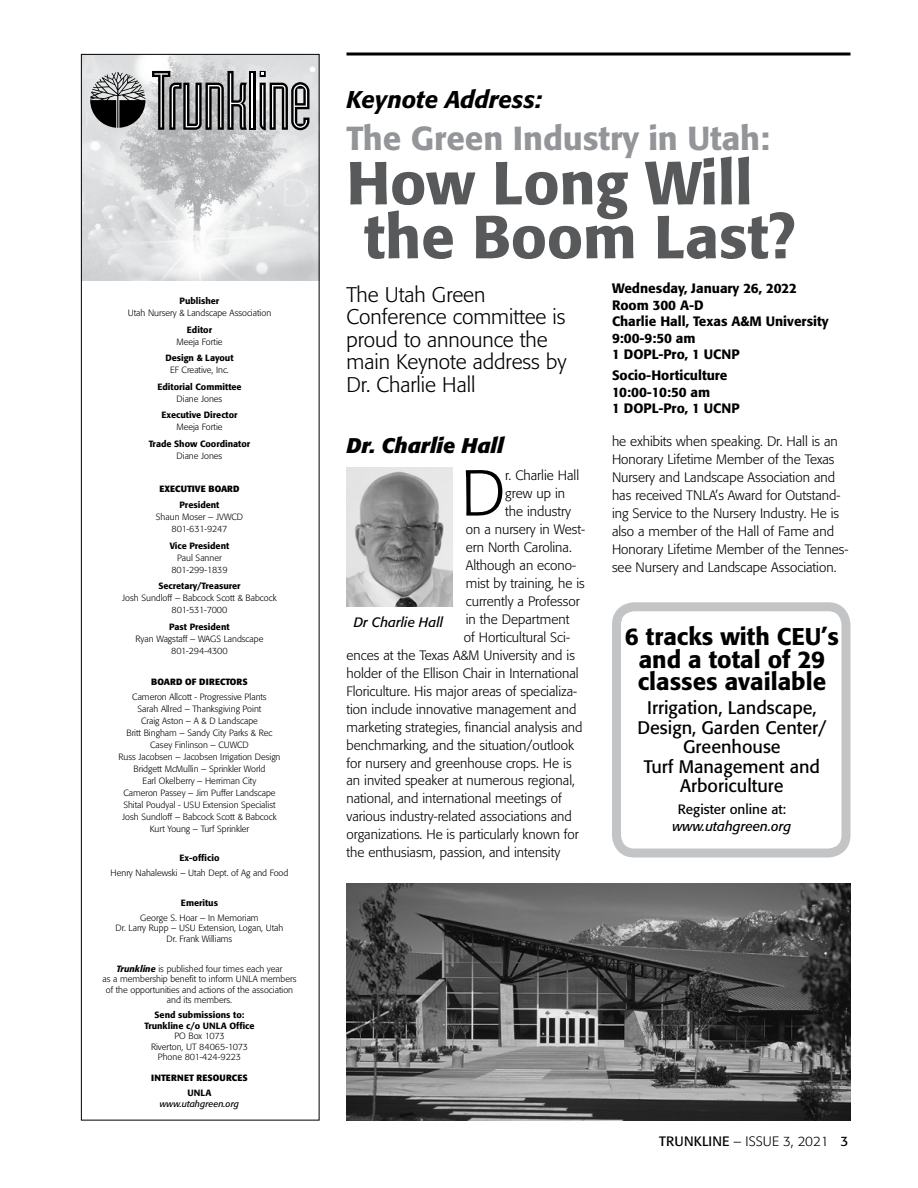
<style>
.page{position:relative;width:918px;height:1188px;background:#fff}
.page>*{position:absolute;margin:0;border:0;box-sizing:border-box;transform-origin:0 0}
.t1{font:300 64.35px "Formata";color:#000}
.t2{font:500 60px/54px "Formata";color:#58595b}
.t3{font:500 33px "Formata";color:#939598}
.t4{font:500 24px/22.5px "Formata";color:#000;text-align:center}
.t5{font:italic 500 24px "Formata";color:#000}
.t6{font:300 21px/22.5px "Formata";color:#000}
.t7{font:italic 700 21px "Formata";color:#000}
.t8{font:18px/19.5px "Formata";color:#000;text-align:center}
.t9{font:300 13.5px/18px "Formata";color:#000}
.t10{font:500 13.5px/16.5px "Formata";color:#000}
.t11{font:italic 13.5px "Formata";color:#000}
.t12{font:13.5px "Formata";color:#000}
.t13{font:300 9px/12px "Formata";color:#000;text-align:center}
.t14{font:500 9px/10.5px "Formata";color:#000;text-align:center}
.t15{font:700 9px "Formata";color:#000}
.t16{font:700 9px "Formata";letter-spacing:.02em;color:#000}
.t17{font:italic 9px "Formata";color:#000}
.s1{font-weight:500;font-style:italic}
.s2{font-weight:400}
</style>
<div class="page">
<img style="left:83px;top:56px;width:235px;height:225px">
<div style="left:249px;top:71px;width:6px;height:59px;background:#000"></div>
<svg style="left:152px;top:71px;width:95px;height:59px"></svg>
<hr style="left:251px;top:73px;width:2px;height:54px;background:#fff">
<svg style="left:260px;top:71px;width:49px;height:59px"></svg>
<svg style="left:90px;top:72px;width:56px;height:56px"></svg>
<svg style="left:346px;top:52px;width:504px;height:4px;fill:#7f7f7f"></svg>
<div style="left:81px;top:54px;width:239px;height:1066px;border:1px solid #000"></div>
<img style="left:346px;top:884px;width:504px;height:236px">
<img style="left:346px;top:468px;width:106px;height:139px">
<svg style="left:612px;top:602px;width:239px;height:256px"></svg>
<p class="t14" style="left:180px;top:296px;width:41px">Publisher</p>
<p class="t13" style="left:128px;top:307px;width:145px">Utah Nursery &amp; Landscape Association</p>
<p class="t14" style="left:187px;top:324px;width:27px">Editor</p>
<p class="t13" style="left:176px;top:336px;width:48px">Meeja Fortie</p>
<p class="t14" style="left:165px;top:353px;width:70px">Design &amp; Layout</p>
<p class="t13" style="left:170px;top:364px;width:60px">EF Creative, Inc.</p>
<p class="t14" style="left:157px;top:381px;width:85px">Editorial Committee</p>
<p class="t13" style="left:177px;top:393px;width:47px">Diane Jones</p>
<p class="t14" style="left:161px;top:410px;width:78px">Executive Director</p>
<p class="t13" style="left:176px;top:421px;width:48px">Meeja Fortie</p>
<p class="t14" style="left:149px;top:438px;width:103px">Trade Show Coordinator</p>
<p class="t13" style="left:177px;top:450px;width:47px">Diane Jones</p>
<p class="t15" style="left:159px;top:483px;width:82px">EXECUTIVE BOARD</p>
<p class="t14" style="left:180px;top:500px;width:41px">President</p>
<p class="t13" style="left:156px;top:511px;width:89px">Shaun Moser – JVWCD<br>801-631-9247</p>
<p class="t14" style="left:170px;top:540px;width:61px">Vice President</p>
<p class="t13" style="left:171px;top:552px;width:58px">Paul Sanner<br>801-299-1839</p>
<p class="t14" style="left:158px;top:581px;width:84px">Secretary/Treasurer</p>
<p class="t13" style="left:122px;top:592px;width:156px">Josh Sundloff – Babcock Scott &amp; Babcock<br>801-531-7000</p>
<p class="t14" style="left:169px;top:621px;width:62px">Past President</p>
<p class="t13" style="left:136px;top:633px;width:129px">Ryan Wagstaff – WAGS Landscape<br>801-294-4300</p>
<p class="t15" style="left:151px;top:676px;width:98px">BOARD OF DIRECTORS</p>
<p class="t13" style="left:118px;top:691px;width:164px">Cameron Allcott - Progressive Plants<br>Sarah Allred – Thanksgiving Point<br>Craig Aston – A &amp; D Landscape<br>Britt Bingham – Sandy City Parks &amp; Rec Casey Finlinson – CUWCD<br>Russ Jacobsen – Jacobsen Irrigation Design Bridgett McMullin – Sprinkler World<br>Earl Okelberry – Herriman City<br>Cameron Passey – Jim Puffer Landscape Shital Poudyal - USU Extension Specialist Josh Sundloff – Babcock Scott &amp; Babcock Kurt Young – Turf Sprinkler</p>
<p class="t14" style="left:180px;top:852px;width:41px">Ex-officio</p>
<p class="t13" style="left:111px;top:867px;width:179px">Henry Nahalewski – Utah Dept. of Ag and Food</p>
<p class="t14" style="left:181px;top:897px;width:39px">Emeritus</p>
<p class="t13" style="left:116px;top:912px;width:169px;line-height:10.5px">George S. Hoar – In Memoriam<br>Dr. Larry Rupp – USU Extension, Logan, Utah<br>Dr. Frank Williams</p>
<p class="t13" style="left:103px;top:963px;width:195px;line-height:10.5px"><span class="s1">Trunkline</span> is published four times each year<br>as a membership benefit to inform UNLA members of the opportunities and actions of the association and its members.</p>
<p class="t14" style="left:144px;top:1010px;width:112px">Send submissions to:<br>Trunkline c/o UNLA Office</p>
<p class="t13" style="left:151px;top:1031px;width:98px;line-height:10.5px">PO Box 1073<br>Riverton, UT 84065-1073<br>Phone 801-424-9223</p>
<p class="t16" style="left:151px;top:1072px;width:98px">INTERNET RESOURCES</p>
<p class="t14" style="left:188px;top:1088px;width:26px">UNLA</p>
<p class="t17" style="left:160px;top:1098px;width:81px">www.utahgreen.org</p>
<h3 class="t5" style="left:346px;top:85px;width:197px">Keynote Address:</h3>
<h3 class="t3" style="left:346px;top:118px;width:425px">The Green Industry in Utah:</h3>
<h2 class="t2" style="left:346px;top:156px;width:451px">How Long Will the Boom Last?</h2>
<h3 class="t6" style="left:346px;top:283px;width:222px">The Utah Green<br>Conference committee is proud to announce the main Keynote address by<br>Dr. Charlie Hall</h3>
<h3 class="t7" style="left:346px;top:432px;width:159px">Dr. Charlie Hall</h3>
<h1 class="t1" style="left:461px;top:455px;width:46px">D</h1>
<p class="t9" style="left:505px;top:466px;width:75px">r. Charlie Hall</p>
<p class="t9" style="left:505px;top:484px;width:61px">grew up in</p>
<p class="t9" style="left:505px;top:502px;width:67px">the industry</p>
<p class="t9" style="left:466px;top:520px;width:121px">on a nursery in West-</p>
<p class="t9" style="left:466px;top:538px;width:108px">ern North Carolina.</p>
<p class="t9" style="left:466px;top:556px;width:112px">Although an econo-</p>
<p class="t9" style="left:466px;top:574px;width:121px">mist by training, he is</p>
<p class="t9" style="left:466px;top:592px;width:115px">currently a Professor</p>
<p class="t9" style="left:466px;top:610px;width:105px">in the Department</p>
<p class="t9" style="left:464px;top:628px;width:108px">of Horticultural Sci-</p>
<p class="t9" style="left:347px;top:646px;width:230px">ences at the Texas A&amp;M University and is</p>
<p class="t9" style="left:347px;top:664px;width:234px">holder of the Ellison Chair in International</p>
<p class="t9" style="left:347px;top:682px;width:232px">Floriculture. His major areas of specializa-</p>
<p class="t9" style="left:347px;top:700px;width:231px">tion include innovative management and</p>
<p class="t9" style="left:347px;top:718px;width:238px">marketing strategies, financial analysis and</p>
<p class="t9" style="left:347px;top:736px;width:229px">benchmarking, and the situation/outlook</p>
<p class="t9" style="left:347px;top:754px;width:227px">for nursery and greenhouse crops. He is</p>
<p class="t9" style="left:347px;top:772px;width:230px">an invited speaker at numerous regional,</p>
<p class="t9" style="left:347px;top:790px;width:217px">national, and international meetings of</p>
<p class="t9" style="left:347px;top:808px;width:227px">various industry-related associations and</p>
<p class="t9" style="left:347px;top:826px;width:234px">organizations. He is particularly known for</p>
<p class="t9" style="left:347px;top:844px;width:215px">the enthusiasm, passion, and intensity</p>
<p class="t11" style="left:354px;top:615px;width:91px">Dr Charlie Hall</p>
<p class="t10" style="left:612px;top:280px;width:218px">Wednesday, January 26, 2022<br>Room 300 A-D<br>Charlie Hall, Texas A&amp;M University<br>9:00-9:50 am<br>1 DOPL-Pro, 1 UCNP</p>
<p class="t10" style="left:612px;top:367px;width:129px">Socio-Horticulture<br>10:00-10:50 am<br>1 DOPL-Pro, 1 UCNP</p>
<p class="t9" style="left:612px;top:433px;width:238px">he exhibits when speaking. Dr. Hall is an Honorary Lifetime Member of the Texas Nursery and Landscape Association and has received TNLA’s Award for Outstand&shy;ing Service to the Nursery Industry. He is also a member of the Hall of Fame and Honorary Lifetime Member of the Tennes&shy;see Nursery and Landscape Association.</p>
<h3 class="t4" style="left:625px;top:625px;width:215px">6 tracks with CEU’s and a total of 29 classes available</h3>
<h3 class="t8" style="left:637px;top:698px;width:191px">Irrigation, Landscape,<br>Design, Garden Center/<br>Greenhouse<br>Turf Management and<br>Arboriculture</h3>
<p class="t12" style="left:678px;top:801px;width:110px">Register online at:</p>
<p class="t11" style="left:672px;top:818px;width:120px">www.utahgreen.org</p>
<p class="t9" style="left:659px;top:1132px;width:191px"><span class="s2">TRUNKLINE</span> – ISSUE 3, 2021 <span class="s2">3</span></p>
</div>
